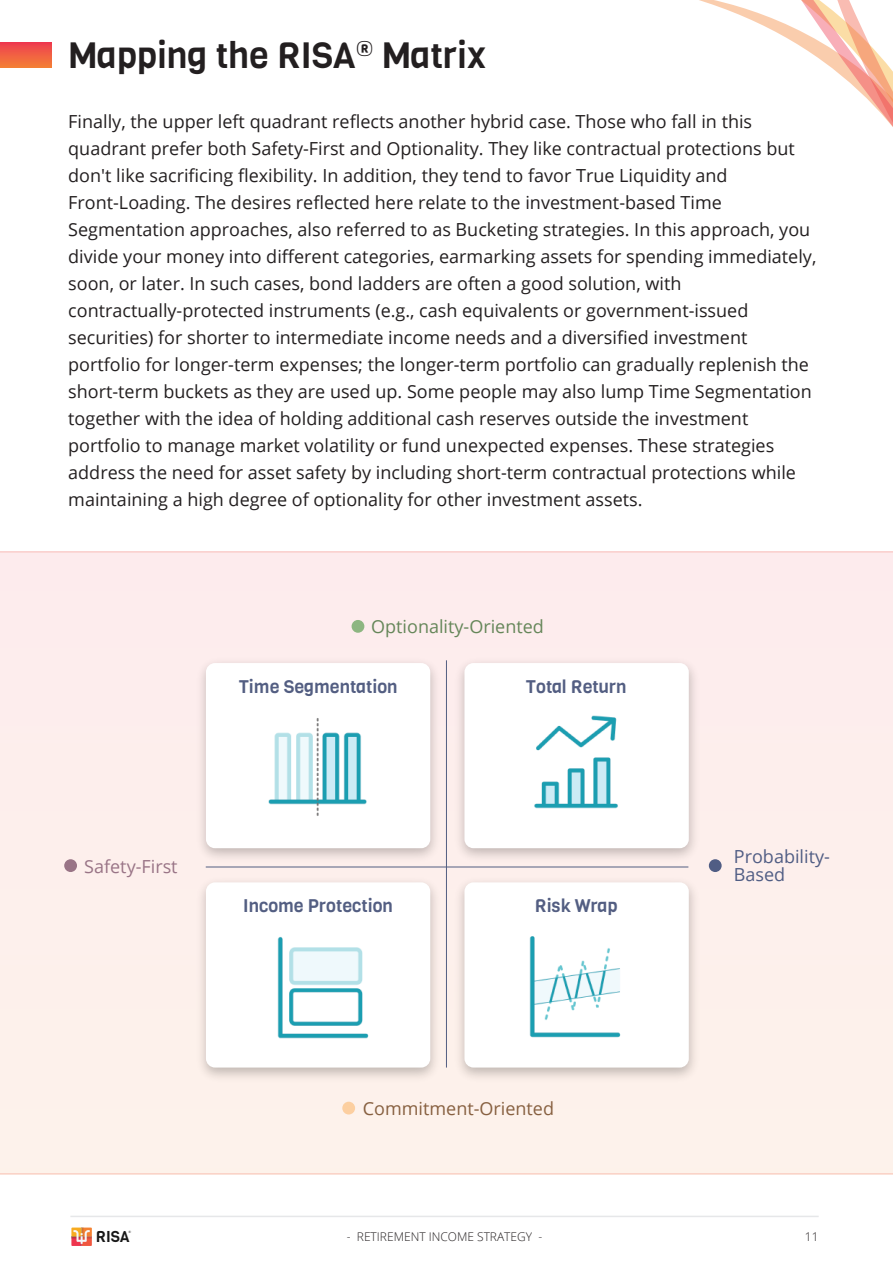
<style>
.page{position:relative;width:893px;height:1263px;background:#fff}
.page>*{position:absolute;margin:0;border:0;box-sizing:border-box;transform-origin:0 0}
.t1{font:36px "Viga";color:#231f20}
.t2{font:18px/27px "Open Sans";color:#231f20}
.t3{font:18px "Viga";color:#535e82}
.t4{font:18px "Open Sans";color:#658659}
.t5{font:18px "Open Sans";color:#876040}
.t6{font:18px/18px "Open Sans";color:#505d84}
.t7{font:18px "Open Sans";color:#997486}
.t8{font:15.45px "Viga";color:#181818}
.t9{font:300 12px "Open Sans";color:#231f20}
.t10{font:3.15px "Viga";color:#181818}
</style>
<div class="page">
<div style="left:0;top:42px;width:52px;height:26px;background:linear-gradient(to bottom,#ee3c50,#f47f36)"></div>
<svg style="left:699px;top:0;width:194px;height:127px"></svg>
<svg style="left:71px;top:1227px;width:21px;height:19px"></svg>
<hr style="left:70px;top:1216px;width:749px;height:1px;background:#e6e7e9">
<div style="left:0;top:552px;width:893px;height:622px;background:#fdefec"></div>
<hr style="left:0;top:551px;width:893px;height:2px;background:#f0573f">
<hr style="left:0;top:1173px;width:893px;height:1px;background:#f0573f">
<div style="left:206px;top:663px;width:224px;height:185px;background:#fff;border-radius:9px"></div>
<div style="left:464px;top:663px;width:225px;height:185px;background:#fff;border-radius:9px"></div>
<div style="left:206px;top:882px;width:224px;height:185px;background:#fff;border-radius:9px"></div>
<div style="left:464px;top:882px;width:225px;height:185px;background:#fff;border-radius:9px"></div>
<hr style="left:446px;top:660px;width:1px;height:407px;background:#535e82">
<hr style="left:206px;top:867px;width:482px;height:1px;background:#535e82">
<div style="left:709px;top:859px;width:13px;height:13px;background:#505d84;border-radius:50%"></div>
<div style="left:64px;top:859px;width:13px;height:13px;background:#997486;border-radius:50%"></div>
<div style="left:342px;top:1102px;width:13px;height:12px;background:#fccfa0;border-radius:50%"></div>
<div style="left:352px;top:620px;width:12px;height:13px;background:#8db681;border-radius:50%"></div>
<img style="left:534px;top:715px;width:84px;height:94px">
<img style="left:268px;top:718px;width:99px;height:98px">
<img style="left:529px;top:936px;width:92px;height:102px">
<img style="left:277px;top:936px;width:92px;height:103px">
<h1 class="t1" style="left:68px;top:31px;width:419px">Mapping the RISA<sup>®</sup> Matrix</h1>
<p class="t2" style="left:68px;top:108px;width:750px">Finally, the upper left quadrant reflects another hybrid case. Those who fall in this quadrant prefer both Safety-First and Optionality. They like contractual protections but don't like sacrificing flexibility. In addition, they tend to favor True Liquidity and Front-Loading. The desires reflected here relate to the investment-based Time Segmentation approaches, also referred to as Bucketing strategies. In this approach, you divide your money into different categories, earmarking assets for spending immediately, soon, or later. In such cases, bond ladders are often a good solution, with contractually-protected instruments (e.g., cash equivalents or government-issued securities) for shorter to intermediate income needs and a diversified investment portfolio for longer-term expenses; the longer-term portfolio can gradually replenish the short-term buckets as they are used up. Some people may also lump Time Segmentation together with the idea of holding additional cash reserves outside the investment portfolio to manage market volatility or fund unexpected expenses. These strategies address the need for asset safety by including short-term contractual protections while maintaining a high degree of optionality for other investment assets.</p>
<p class="t4" style="left:371px;top:614px;width:174px">Optionality-Oriented</p>
<p class="t3" style="left:239px;top:675px;width:160px">Time Segmentation</p>
<p class="t3" style="left:526px;top:675px;width:102px">Total Return</p>
<p class="t7" style="left:84px;top:854px;width:95px">Safety-First</p>
<p class="t3" style="left:243px;top:894px;width:151px">Income Protection</p>
<p class="t3" style="left:535px;top:894px;width:84px">Risk Wrap</p>
<p class="t6" style="left:734px;top:847px;width:98px">Probability-<br>Based</p>
<p class="t8" style="left:96px;top:1226px;width:35px">RISA</p>
<p class="t10" style="left:129px;top:1230px;width:4px">®</p>
<p class="t5" style="left:363px;top:1096px;width:193px">Commitment-Oriented</p>
<p class="t9" style="left:347px;top:1228px;width:197px">- RETIREMENT INCOME STRATEGY -</p>
<p class="t9" style="left:805px;top:1228px;width:15px">11</p>
</div>
